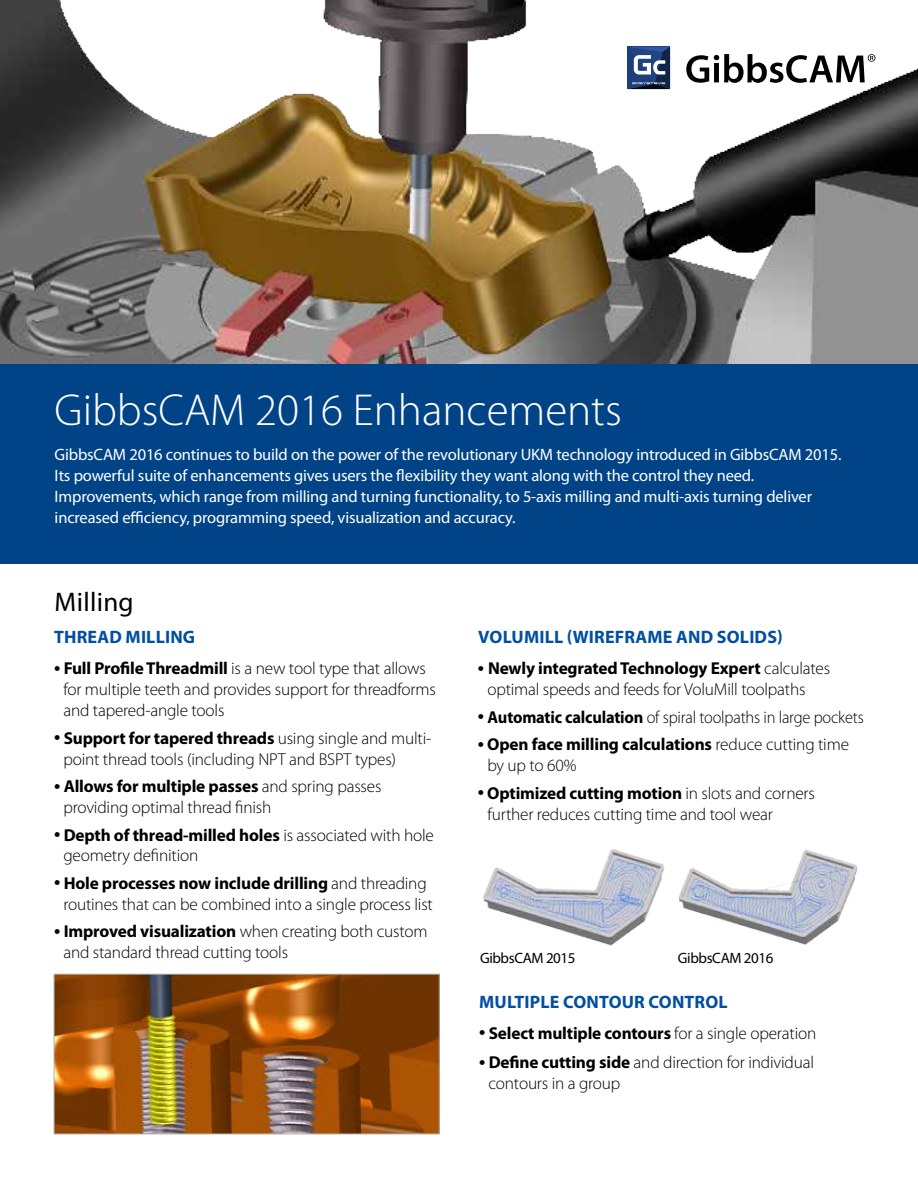
<style>
.page{position:relative;width:918px;height:1188px;background:#fff}
.page>*{position:absolute;margin:0;border:0;box-sizing:border-box;transform-origin:0 0}
.t1{font:300 45px "Myriad Pro";color:#fff}
.t2{font:27px "Myriad Pro";letter-spacing:.01em;color:#000}
.t3{font:700 18px "Myriad Pro";letter-spacing:.01em;color:#004fa0}
.t4{font:300 17.25px/21px "Myriad Pro";letter-spacing:-.01em;color:#000}
.t5{font:700 17.25px/21px "Myriad Pro";letter-spacing:-.01em;color:#000}
.t6{font:300 17.25px "Myriad Pro";letter-spacing:-.01em;color:#000;scale:.95 1}
.t7{font:16.5px/21px "Myriad Pro";letter-spacing:-.01em;color:#fff}
.t8{font:15px "Myriad Pro";letter-spacing:-.025em;color:#000}
.s1{font-weight:900}
.s2{font-weight:700}
.s3{font-weight:300}
</style>
<div class="page">
<img style="left:483px;top:849px;width:375px;height:97px">
<img style="left:0;top:0;width:918px;height:364px">
<div style="left:0;top:364px;width:918px;height:199px;background:#004487"></div>
<svg style="left:686px;top:54px;width:189px;height:29px"></svg>
<svg style="left:628px;top:47px;width:42px;height:42px;background:#465d87"></svg>
<img style="left:56px;top:976px;width:381px;height:156px">
<div style="left:54px;top:974px;width:385px;height:160px;border:1px solid #b0b2af"></div>
<h1 class="t1" style="left:55px;top:385px;width:569px">GibbsCAM 2016 Enhancements</h1>
<p class="t7" style="left:55px;top:444px;width:788px">GibbsCAM 2016 continues to build on the power of the revolutionary UKM technology introduced in GibbsCAM 2015.<br>Its powerful suite of enhancements gives users the flexibility they want along with the control they need.<br>Improvements, which range from milling and turning functionality, to 5-axis milling and multi-axis turning deliver increased efficiency, programming speed, visualization and accuracy.</p>
<h2 class="t2" style="left:55px;top:587px;width:81px">Milling</h2>
<p class="t3" style="left:54px;top:627px;width:143px">THREAD MILLING</p>
<p class="t4" style="left:63px;top:658px;width:374px;text-indent:-9px"><span class="s1">•</span> <span class="s2">Full Profile Threadmill</span> is a new tool type that allows for multiple teeth and provides support for threadforms and tapered-angle tools</p>
<p class="t4" style="left:63px;top:728px;width:369px;text-indent:-9px"><span class="s1">•</span> <span class="s2">Support for tapered threads</span> using single and multi&shy;point thread tools (including NPT and BSPT types)</p>
<p class="t4" style="left:63px;top:776px;width:320px;text-indent:-9px"><span class="s1">•</span> <span class="s2">Allows for multiple passes</span> and spring passes providing optimal thread finish</p>
<p class="t4" style="left:63px;top:825px;width:372px;text-indent:-9px"><span class="s1">•</span> <span class="s2">Depth of thread-milled holes</span> is associated with hole geometry definition</p>
<p class="t4" style="left:54px;top:873px;width:380px;text-align:center"><span class="s1">•</span> <span class="s2">Hole processes now include drilling</span> and threading routines that can be combined into a single process list</p>
<p class="t4" style="left:63px;top:921px;width:366px;text-indent:-9px"><span class="s1">•</span> <span class="s2">Improved visualization</span> when creating both custom and standard thread cutting tools</p>
<p class="t3" style="left:478px;top:627px;width:306px">VOLUMILL (WIREFRAME AND SOLIDS)</p>
<p class="t4" style="left:487px;top:658px;width:344px;text-indent:-9px"><span class="s1">•</span> <span class="s2">Newly integrated Technology Expert</span> calculates optimal speeds and feeds for VoluMill toolpaths</p>
<p class="t6" style="left:478px;top:708px;width:408px"><span class="s1">•</span> <span class="s2">Automatic calculation</span> of spiral toolpaths in large pockets</p>
<p class="t5" style="left:487px;top:734px;width:363px;text-indent:-9px"><span class="s1">•</span> Open face milling calculations <span class="s3">reduce cutting time by up to 60%</span></p>
<p class="t4" style="left:487px;top:783px;width:329px;text-indent:-9px"><span class="s1">•</span> <span class="s2">Optimized cutting motion</span> in slots and corners further reduces cutting time and tool wear</p>
<p class="t8" style="left:480px;top:949px;width:97px">GibbsCAM 2015</p>
<p class="t8" style="left:678px;top:949px;width:97px">GibbsCAM 2016</p>
<p class="t3" style="left:479px;top:992px;width:250px">MULTIPLE CONTOUR CONTROL</p>
<p class="t5" style="left:479px;top:1023px;width:339px"><span class="s1">•</span> Select multiple contours <span class="s3">for a single operation</span></p>
<p class="t4" style="left:488px;top:1052px;width:327px;text-indent:-9px"><span class="s1">•</span> <span class="s2">Define cutting side</span> and direction for individual contours in a group</p>
</div>
